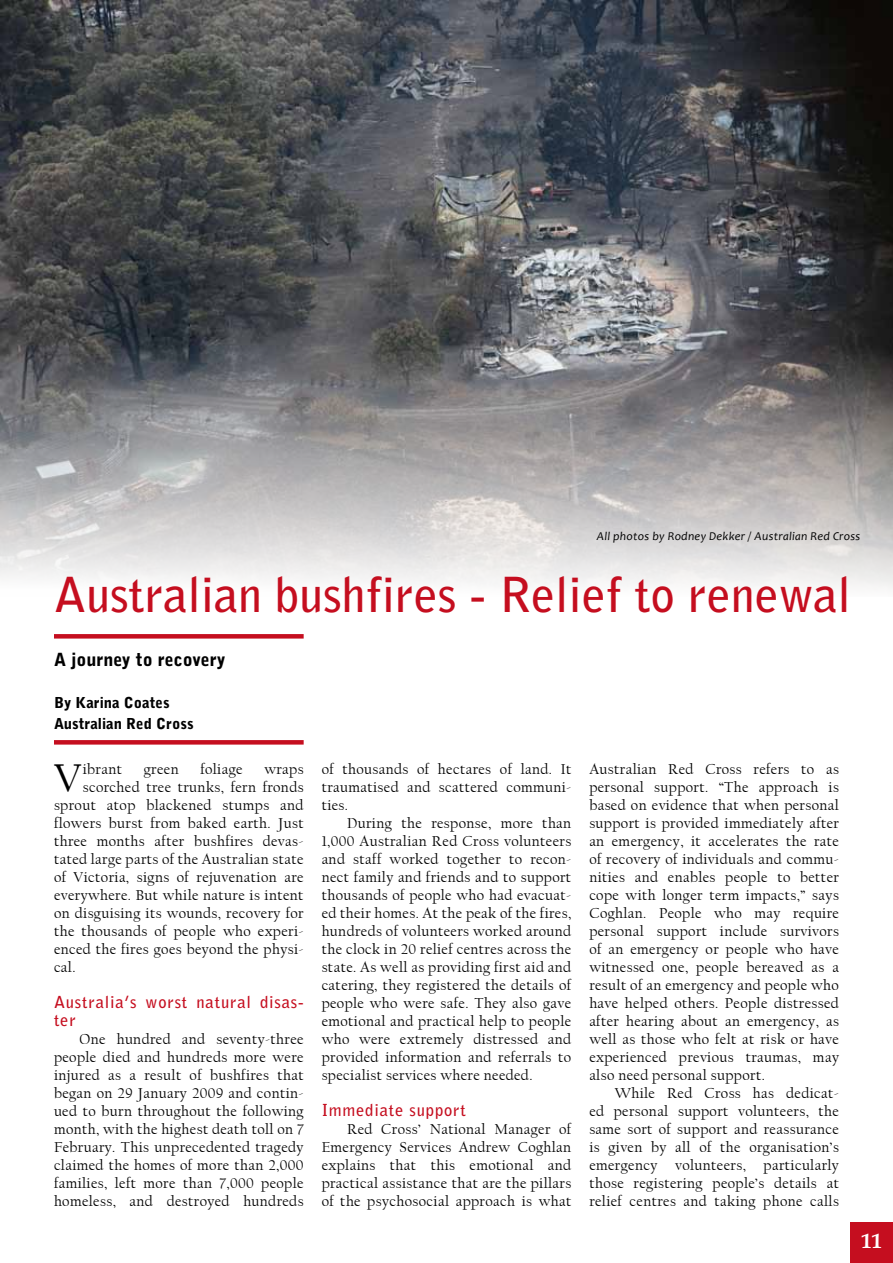
<style>
.page{position:relative;width:893px;height:1263px;background:#fff}
.page>*{position:absolute;margin:0;border:0;box-sizing:border-box;transform-origin:0 0}
.t1{font:700 48px "Bell Gothic Std";color:#c50e1f}
.t2{font:42.15px "Californian FB";color:#000}
.t3{font:700 21px "Book Antiqua";color:#fff}
.t4{font:900 18px "Bell Gothic Std";color:#000}
.t5{font:700 16.5px/18px "Bell Gothic Std";letter-spacing:.05em;color:#c50e1f}
.t6{font:15px/18px "Californian FB";letter-spacing:.025em;color:#000;text-align:justify}
.t7{font:900 15px/21px "Bell Gothic Std";color:#000}
.t8{font:italic 12px "Candara";letter-spacing:.025em;color:#000}
</style>
<div class="page">
<img style="left:0;top:0;width:893px;height:588px">
<div style="left:54px;top:634px;width:250px;height:5px;background:#c50e1f"></div>
<div style="left:54px;top:740px;width:250px;height:5px;background:#c50e1f"></div>
<div style="left:851px;top:1222px;width:42px;height:41px;background:#c50e1f"></div>
<p class="t8" style="left:597px;top:529px;width:265px">All photos by Rodney Dekker / Australian Red Cross</p>
<h1 class="t1" style="left:54px;top:566px;width:798px">Australian bushfires - Relief to renewal</h1>
<p class="t4" style="left:54px;top:649px;width:173px">A journey to recovery</p>
<p class="t7" style="left:54px;top:692px;width:141px">By Karina Coates<br>Australian Red Cross</p>
<h2 class="t2" style="left:54px;top:755px;width:29px">V</h2>
<p class="t6" style="left:83px;top:760px;width:41px">ibrant</p>
<p class="t6" style="left:144px;top:760px;width:36px">green</p>
<p class="t6" style="left:200px;top:760px;width:44px">foliage</p>
<p class="t6" style="left:264px;top:760px;width:41px">wraps</p>
<p class="t6" style="left:322px;top:760px;width:251px">of thousands of hectares of land. It traumatised and scattered communi&shy;ties.</p>
<p class="t6" style="left:322px;top:814px;width:251px;text-indent:26px">During the response, more than 1,000 Australian Red Cross volunteers and staff worked together to recon&shy;nect family and friends and to support thousands of people who had evacuat&shy;ed their homes. At the peak of the fires, hundreds of volunteers worked around the clock in 20 relief centres across the state. As well as providing first aid and catering, they registered the details of people who were safe. They also gave emotional and practical help to people who were extremely distressed and provided information and referrals to specialist services where needed.</p>
<p class="t5" style="left:322px;top:1101px;width:146px">Immediate support</p>
<p class="t6" style="left:322px;top:1120px;width:251px;text-indent:26px">Red Cross’ National Manager of Emergency Services Andrew Coghlan explains that this emotional and practical assistance that are the pillars of the psychosocial approach is what</p>
<p class="t6" style="left:589px;top:760px;width:251px">Australian Red Cross refers to as personal support. “The approach is based on evidence that when personal support is provided immediately after an emergency, it accelerates the rate of recovery of individuals and commu&shy;nities and enables people to better cope with longer term impacts,” says Coghlan. People who may require personal support include survivors of an emergency or people who have witnessed one, people bereaved as a result of an emergency and people who have helped others. People distressed after hearing about an emergency, as well as those who felt at risk or have experienced previous traumas, may also need personal support.</p>
<p class="t6" style="left:589px;top:1084px;width:251px;text-indent:26px">While Red Cross has dedicat&shy;ed personal support volunteers, the same sort of support and reassurance is given by all of the organisation’s emergency volunteers, particularly those registering people’s details at relief centres and taking phone calls</p>
<p class="t6" style="left:83px;top:778px;width:222px">scorched tree trunks, fern fronds</p>
<p class="t6" style="left:54px;top:796px;width:251px">sprout atop blackened stumps and</p>
<p class="t6" style="left:54px;top:814px;width:251px">flowers burst from baked earth. Just</p>
<p class="t6" style="left:54px;top:832px;width:251px">three months after bushfires devas-</p>
<p class="t6" style="left:54px;top:850px;width:251px">tated large parts of the Australian state</p>
<p class="t6" style="left:54px;top:868px;width:251px">of Victoria, signs of rejuvenation are</p>
<p class="t6" style="left:54px;top:886px;width:251px">everywhere. But while nature is intent</p>
<p class="t6" style="left:54px;top:904px;width:251px">on disguising its wounds, recovery for</p>
<p class="t6" style="left:54px;top:922px;width:251px">the thousands of people who experi-</p>
<p class="t6" style="left:54px;top:940px;width:251px">enced the fires goes beyond the physi-</p>
<p class="t6" style="left:54px;top:958px;width:23px">cal.</p>
<p class="t5" style="left:54px;top:993px;width:251px">Australia’s worst natural disas&shy;ter</p>
<p class="t6" style="left:54px;top:1030px;width:251px;text-indent:26px">One hundred and seventy-three people died and hundreds more were injured as a result of bushfires that began on 29 January 2009 and contin&shy;ued to burn throughout the following month, with the highest death toll on 7<br>February. This unprecedented tragedy claimed the homes of more than 2,000 families, left more than 7,000 people homeless, and destroyed hundreds</p>
<h3 class="t3" style="left:861px;top:1226px;width:22px">11</h3>
</div>
